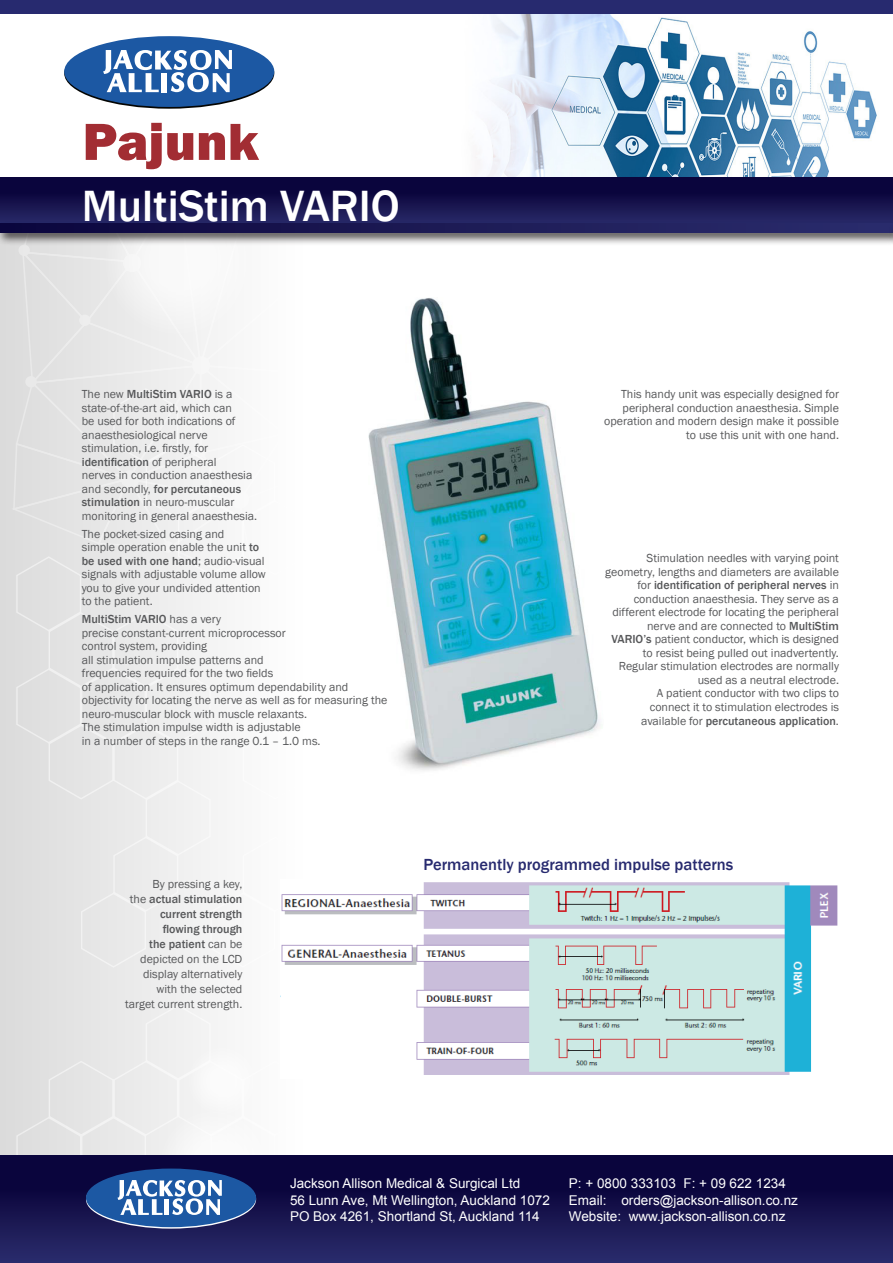
<style>
.page{position:relative;width:893px;height:1263px;background:#fff}
.page>*{position:absolute;margin:0;border:0;box-sizing:border-box;transform-origin:0 0}
.t1{font:800 54px "Franklin Gothic";color:#a22d33}
.t2{font:500 45px "Franklin Gothic";color:#fff}
.t3{font:500 16.5px "Franklin Gothic";color:#272a6f}
.t4{font:13.5px "Arial";color:#fff}
.t5{font:12px "Franklin Gothic";color:#57585a}
.t6{font:500 12px "Franklin Gothic";color:#57585a}
.s1{font-weight:400}
.s2{font-weight:500}
</style>
<div class="page">
<svg style="left:0;top:246px;width:312px;height:910px;background:#dededf"></svg>
<svg style="left:16px;top:588px;width:292px;height:568px"></svg>
<div style="left:186px;top:1045px;width:72px;height:71px;background:#f9f9f9;border-radius:36px"></div>
<svg style="left:11px;top:246px;width:301px;height:342px"></svg>
<div style="left:192px;top:356px;width:18px;height:18px;background:#f6f6f6;border-radius:50%"></div>
<div style="left:231px;top:490px;width:18px;height:19px;background:#fff;border-radius:50%"></div>
<div style="left:121px;top:470px;width:18px;height:18px;background:#f0f0f0;border-radius:50%"></div>
<div style="left:123px;top:254px;width:18px;height:18px;background:#f6f6f6;border-radius:50%"></div>
<div style="left:79px;top:315px;width:12px;height:11px;background:#eee;border-radius:50%"></div>
<div style="left:194px;top:447px;width:12px;height:11px;background:#f6f6f6;border-radius:50%"></div>
<div style="left:279px;top:429px;width:11px;height:12px;background:#fff;border-radius:50%"></div>
<div style="left:25px;top:376px;width:12px;height:11px;background:#e9e9e9;border-radius:50%"></div>
<div style="left:18px;top:245px;width:12px;height:11px;background:#e9e9e9;border-radius:50%"></div>
<div style="left:162px;top:541px;width:12px;height:12px;background:#f3f3f3;border-radius:50%"></div>
<img style="left:379px;top:14px;width:514px;height:164px">
<div style="left:0;top:0;width:893px;height:14px;background:#272a6f"></div>
<svg style="left:0;top:178px;width:893px;height:43px;background:#13104a"></svg>
<div style="left:0;top:221px;width:893px;height:25px;background:#231f20;opacity:.85"></div>
<svg style="left:0;top:224px;width:888px;height:8px;background:#1b1954"></svg>
<svg style="left:64px;top:38px;width:210px;height:71px"></svg>
<div style="left:64px;top:36px;width:210px;height:71px;background:#1c58a3;border-radius:50%"></div>
<svg style="left:103px;top:50px;width:129px;height:42px"></svg>
<div style="left:0;top:1156px;width:893px;height:107px;background:linear-gradient(to bottom,#030033,#2a2b69)"></div>
<div style="left:86px;top:1168px;width:170px;height:59px;background:#1c58a3;border-radius:50%"></div>
<svg style="left:117px;top:1107px;width:155px;height:108px"></svg>
<div style="left:888px;top:221px;width:5px;height:25px;background:#231f20;opacity:.85"></div>
<img style="left:368px;top:298px;width:232px;height:473px">
<img style="left:280px;top:880px;width:558px;height:199px">
<p class="t1" style="left:83px;top:107px;width:178px">Pajunk</p>
<p class="t2" style="left:82px;top:178px;width:320px">MultiStim VARIO</p>
<p class="t6" style="left:82px;top:387px;width:152px"><span class="s1">The new</span> MultiStim VARIO <span class="s1">is a</span></p>
<p class="t5" style="left:82px;top:400px;width:152px">state-of-the-art aid, which can</p>
<p class="t5" style="left:82px;top:414px;width:155px">be used for both indications of</p>
<p class="t5" style="left:82px;top:427px;width:127px">anaesthesiological nerve</p>
<p class="t5" style="left:82px;top:441px;width:128px">stimulation, i.e. firstly, for</p>
<p class="t6" style="left:82px;top:454px;width:136px">identification <span class="s1">of peripheral</span></p>
<p class="t5" style="left:82px;top:468px;width:172px">nerves in conduction anaesthesia</p>
<p class="t6" style="left:82px;top:481px;width:161px"><span class="s1">and secondly,</span> for percutaneous</p>
<p class="t5" style="left:82px;top:495px;width:154px"><span class="s2">stimulation</span> in neuro-muscular</p>
<p class="t5" style="left:82px;top:508px;width:177px">monitoring in general anaesthesia.</p>
<p class="t5" style="left:82px;top:526px;width:144px">The pocket-sized casing and</p>
<p class="t5" style="left:82px;top:540px;width:179px">simple operation enable the unit <span class="s2">to</span></p>
<p class="t6" style="left:82px;top:553px;width:184px">be used with one hand<span class="s1">; audio-visual</span></p>
<p class="t5" style="left:82px;top:567px;width:186px">signals with adjustable volume allow</p>
<p class="t5" style="left:82px;top:580px;width:180px">you to give your undivided attention</p>
<p class="t5" style="left:82px;top:594px;width:72px">to the patient.</p>
<p class="t6" style="left:82px;top:612px;width:141px">MultiStim VARIO <span class="s1">has a very</span></p>
<p class="t5" style="left:82px;top:625px;width:205px">precise constant-current microprocessor</p>
<p class="t5" style="left:82px;top:639px;width:127px">control system, providing</p>
<p class="t5" style="left:82px;top:652px;width:183px">all stimulation impulse patterns and</p>
<p class="t5" style="left:82px;top:666px;width:193px">frequencies required for the two fields</p>
<p class="t5" style="left:82px;top:679px;width:268px">of application. It ensures optimum dependability and</p>
<p class="t5" style="left:82px;top:693px;width:307px">objectivity for locating the nerve as well as for measuring the</p>
<p class="t5" style="left:82px;top:706px;width:227px">neuro-muscular block with muscle relaxants.</p>
<p class="t5" style="left:82px;top:720px;width:220px">The stimulation impulse width is adjustable</p>
<p class="t5" style="left:82px;top:733px;width:240px">in a number of steps in the range 0.1 – 1.0 ms.</p>
<p class="t5" style="left:621px;top:387px;width:219px">This handy unit was especially designed for</p>
<p class="t5" style="left:623px;top:400px;width:218px">peripheral conduction anaesthesia. Simple</p>
<p class="t5" style="left:604px;top:414px;width:236px">operation and modern design make it possible</p>
<p class="t5" style="left:686px;top:427px;width:154px">to use this unit with one hand.</p>
<p class="t5" style="left:646px;top:551px;width:194px">Stimulation needles with varying point</p>
<p class="t5" style="left:605px;top:564px;width:235px">geometry, lengths and diameters are available</p>
<p class="t6" style="left:637px;top:578px;width:203px"><span class="s1">for</span> identification of peripheral nerves <span class="s1">in</span></p>
<p class="t5" style="left:634px;top:591px;width:207px">conduction anaesthesia. They serve as a</p>
<p class="t5" style="left:612px;top:605px;width:228px">different electrode for locating the peripheral</p>
<p class="t5" style="left:647px;top:618px;width:193px">nerve and are connected to <span class="s2">MultiStim</span></p>
<p class="t5" style="left:611px;top:632px;width:229px"><span class="s2">VARIO’s</span> patient conductor, which is designed</p>
<p class="t5" style="left:643px;top:645px;width:197px">to resist being pulled out inadvertently.</p>
<p class="t5" style="left:619px;top:659px;width:222px">Regular stimulation electrodes are normally</p>
<p class="t5" style="left:698px;top:672px;width:143px">used as a neutral electrode.</p>
<p class="t5" style="left:657px;top:686px;width:184px">A patient conductor with two clips to</p>
<p class="t5" style="left:650px;top:699px;width:191px">connect it to stimulation electrodes is</p>
<p class="t6" style="left:641px;top:713px;width:199px"><span class="s1">available for</span> percutaneous application<span class="s1">.</span></p>
<p class="t5" style="left:153px;top:877px;width:91px">By pressing a key,</p>
<p class="t6" style="left:130px;top:892px;width:114px"><span class="s1">the</span> actual stimulation</p>
<p class="t6" style="left:160px;top:907px;width:84px">current strength</p>
<p class="t6" style="left:163px;top:922px;width:81px">flowing through</p>
<p class="t6" style="left:149px;top:937px;width:95px">the patient <span class="s1">can be</span></p>
<p class="t5" style="left:140px;top:952px;width:104px">depicted on the LCD</p>
<p class="t5" style="left:143px;top:967px;width:101px">display alternatively</p>
<p class="t5" style="left:156px;top:982px;width:87px">with the selected</p>
<p class="t5" style="left:125px;top:997px;width:119px">target current strength.</p>
<p class="t3" style="left:423px;top:854px;width:311px">Permanently programmed impulse patterns</p>
<p class="t4" style="left:290px;top:1175px;width:232px">Jackson Allison Medical &amp; Surgical Ltd</p>
<p class="t4" style="left:290px;top:1191px;width:261px">56 Lunn Ave, Mt Wellington, Auckland 1072</p>
<p class="t4" style="left:290px;top:1207px;width:251px">PO Box 4261, Shortland St, Auckland 114</p>
<p class="t4" style="left:569px;top:1175px;width:218px">P: + 0800 333103 F: + 09 622 1234</p>
<p class="t4" style="left:569px;top:1191px;width:231px">Email: orders@jackson-allison.co.nz</p>
<p class="t4" style="left:569px;top:1207px;width:218px">Website: www.jackson-allison.co.nz</p>
</div>
